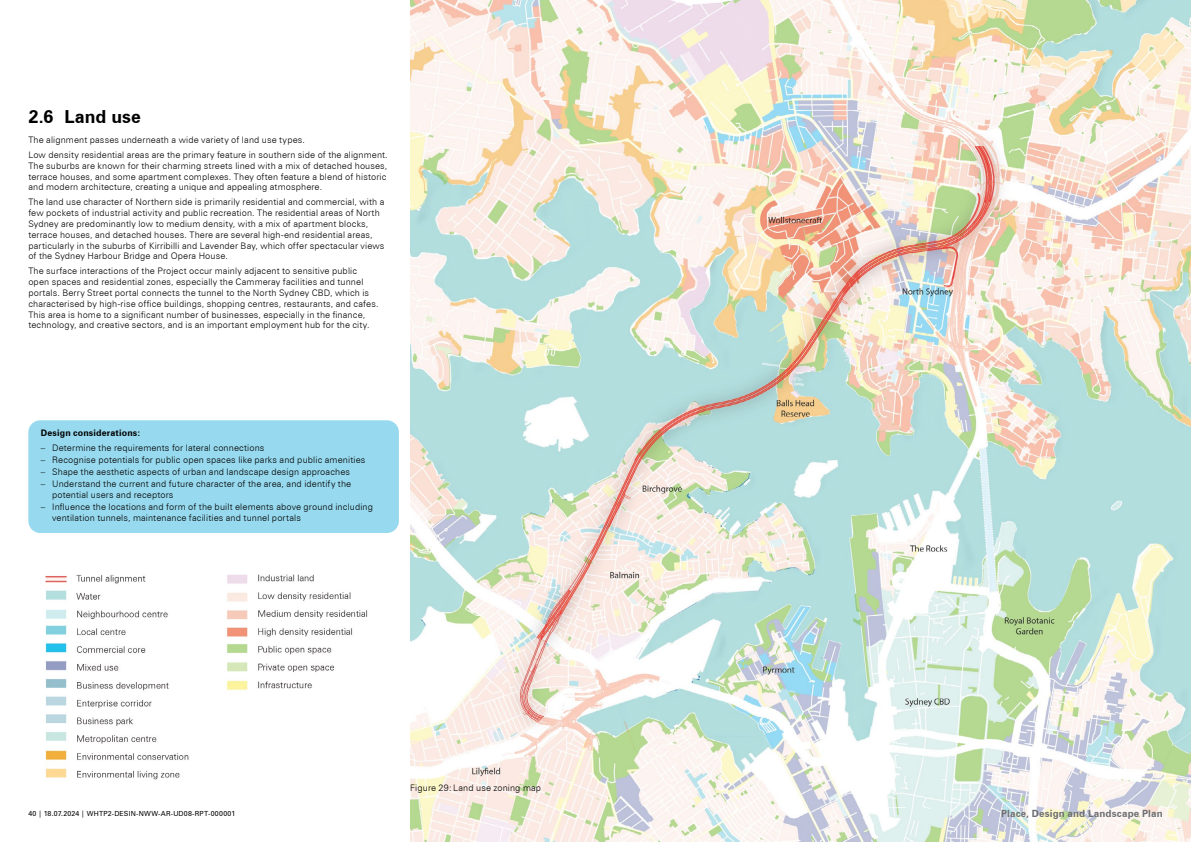
<style>
.page{position:relative;width:1191px;height:842px;background:#fff}
.page>*{position:absolute;margin:0;border:0;box-sizing:border-box;transform-origin:0 0}
.t1{font:700 18px "Zurich BT";color:#000}
.t2{font:700 10px "Zurich BT";letter-spacing:.01em;color:#6d6e71}
.DI___04___Body{font:300 9px/10.8px "Zurich BT";letter-spacing:.015em;color:#000}
._04a_Body_Bold{font:700 9px "Zurich BT";letter-spacing:.015em;color:#000}
.t3{font:7px "Zurich BT";letter-spacing:.03em;color:#000}
</style>
<div class="page">
<img style="left:45px;top:574px;width:323px;height:206px">
<img style="left:410px;top:0;width:781px;height:842px">
<div style="left:28px;top:420px;width:371px;height:113px;background:#97d9ee;border-radius:12px"></div>
<h2 class="t1" style="left:28px;top:106px;width:114px">2.6 Land use</h2>
<p class="DI___04___Body" style="left:28px;top:134px;width:278px">The alignment passes underneath a wide variety of land use types.</p>
<p class="DI___04___Body" style="left:28px;top:149px;width:361px">Low density residential areas are the primary feature in southern side of the alignment.<br>The suburbs are known for their charming streets lined with a mix of detached houses, terrace houses, and some apartment complexes. They often feature a blend of historic and modern architecture, creating a unique and appealing atmosphere.</p>
<p class="DI___04___Body" style="left:28px;top:197px;width:358px">The land use character of Northern side is primarily residential and commercial, with a few pockets of industrial activity and public recreation. The residential areas of North Sydney are predominantly low to medium density, with a mix of apartment blocks, terrace houses, and detached houses. There are several high-end residential areas, particularly in the suburbs of Kirribilli and Lavender Bay, which offer spectacular views of the Sydney Harbour Bridge and Opera House.</p>
<p class="DI___04___Body" style="left:28px;top:266px;width:352px">The surface interactions of the Project occur mainly adjacent to sensitive public open spaces and residential zones, especially the Cammeray facilities and tunnel portals. Berry Street portal connects the tunnel to the North Sydney CBD, which is characterised by high-rise office buildings, shopping centres, restaurants, and cafes.<br>This area is home to a significant number of businesses, especially in the finance, technology, and creative sectors, and is an important employment hub for the city.</p>
<p class="_04a_Body_Bold" style="left:41px;top:427px;width:101px">Design considerations:</p>
<p class="DI___04___Body" style="left:41px;top:442px;width:225px">– Determine the requirements for lateral connections</p>
<p class="DI___04___Body" style="left:41px;top:454px;width:326px">– Recognise potentials for public open spaces like parks and public amenities</p>
<p class="DI___04___Body" style="left:41px;top:466px;width:311px">– Shape the aesthetic aspects of urban and landscape design approaches</p>
<p class="DI___04___Body" style="left:52px;top:479px;width:300px;text-indent:-11px">– Understand the current and future character of the area, and identify the potential users and receptors</p>
<p class="DI___04___Body" style="left:52px;top:502px;width:322px;text-indent:-11px">– Influence the locations and form of the built elements above ground including ventilation tunnels, maintenance facilities and tunnel portals</p>
<p class="DI___04___Body" style="left:410px;top:782px;width:132px">Figure 29: Land use zoning map</p>
<p class="t3" style="left:28px;top:809px;width:208px">40 | 18.07.2024 | WHTP2-DESIN-NWW-AR-UD08-RPT-000001</p>
<p class="t2" style="left:1001px;top:807px;width:163px">Place, Design and Landscape Plan</p>
</div>
